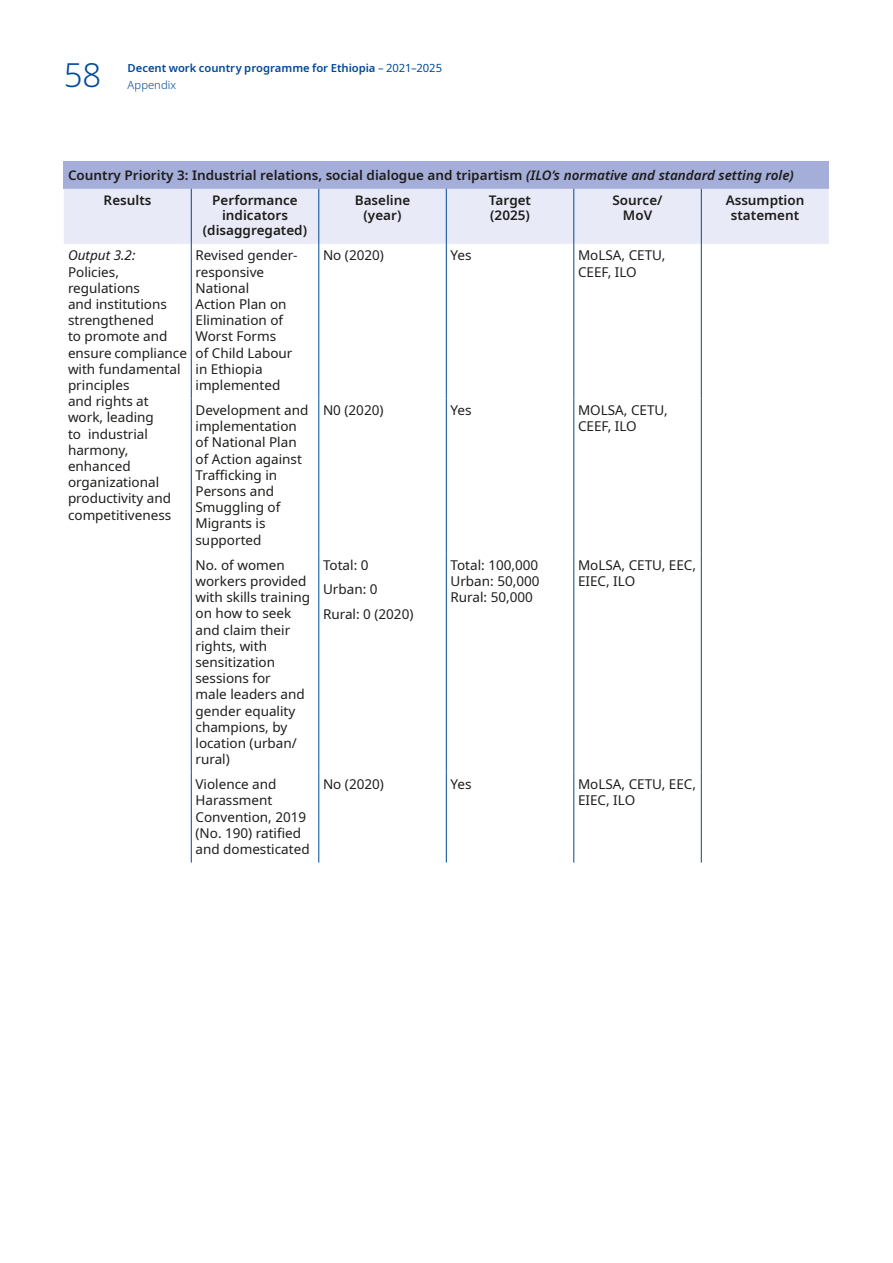
<style>
.page{position:relative;width:893px;height:1263px;background:#fff}
.page>*{position:absolute;margin:0;border:0;box-sizing:border-box;transform-origin:0 0}
.t1{font:300 33px "Noto Sans";color:#00499a}
.t2{font:13.5px/16.2px "Noto Sans";color:#1d1d1b}
.t3{font:600 13.5px/15px "Noto Sans";color:#1d1d1b;text-align:center}
.t4{font:italic 13.5px "Noto Sans";color:#1d1d1b}
.t5{font:600 11.25px/16.8px "Noto Sans";color:#00499a}
.s1{font-weight:400}
.s2{font-weight:300}
.s3{font-style:italic}
</style>
<div class="page">
<div style="left:64px;top:162px;width:765px;height:27px;background:#a5aed9"></div>
<div style="left:64px;top:189px;width:765px;height:55px;background:#e9eaf7"></div>
<hr style="left:191px;top:189px;width:1px;height:55px;background:#00499a">
<hr style="left:319px;top:189px;width:1px;height:55px;background:#00499a">
<hr style="left:446px;top:189px;width:1px;height:55px;background:#00499a">
<hr style="left:574px;top:189px;width:1px;height:55px;background:#00499a">
<hr style="left:701px;top:189px;width:1px;height:55px;background:#00499a">
<hr style="left:319px;top:244px;width:1px;height:154px;background:#00499a">
<hr style="left:446px;top:244px;width:1px;height:154px;background:#00499a">
<hr style="left:574px;top:244px;width:1px;height:154px;background:#00499a">
<hr style="left:701px;top:244px;width:1px;height:154px;background:#00499a">
<hr style="left:319px;top:398px;width:1px;height:155px;background:#00499a">
<hr style="left:446px;top:398px;width:1px;height:155px;background:#00499a">
<hr style="left:574px;top:398px;width:1px;height:155px;background:#00499a">
<hr style="left:701px;top:398px;width:1px;height:155px;background:#00499a">
<hr style="left:319px;top:553px;width:1px;height:220px;background:#00499a">
<hr style="left:446px;top:553px;width:1px;height:220px;background:#00499a">
<hr style="left:574px;top:553px;width:1px;height:220px;background:#00499a">
<hr style="left:701px;top:553px;width:1px;height:220px;background:#00499a">
<hr style="left:319px;top:773px;width:1px;height:89px;background:#00499a">
<hr style="left:446px;top:773px;width:1px;height:89px;background:#00499a">
<hr style="left:574px;top:773px;width:1px;height:89px;background:#00499a">
<hr style="left:701px;top:773px;width:1px;height:89px;background:#00499a">
<hr style="left:191px;top:244px;width:1px;height:154px;background:#00499a">
<hr style="left:191px;top:398px;width:1px;height:155px;background:#00499a">
<hr style="left:191px;top:553px;width:1px;height:220px;background:#00499a">
<hr style="left:191px;top:773px;width:1px;height:89px;background:#00499a">
<h1 class="t1" style="left:64px;top:52px;width:39px">58</h1>
<p class="t5" style="left:128px;top:60px;width:316px">Decent work country programme for Ethiopia <span class="s1">– 2021–2025<br></span><span class="s2">Appendix</span></p>
<p class="t3" style="left:104px;top:163px;width:692px;line-height:25px;text-align:left;text-indent:-36px">Country Priority 3: Industrial relations, social dialogue and tripartism <span class="s3">(ILO’s normative and standard setting role)<br></span>Results</p>
<p class="t3" style="left:203px;top:193px;width:106px">Performance indicators (disaggregated)</p>
<p class="t3" style="left:355px;top:193px;width:57px">Baseline (year)</p>
<p class="t3" style="left:489px;top:193px;width:44px;text-align:left">Target (2025)</p>
<p class="t3" style="left:612px;top:193px;width:52px">Source/<br>MoV</p>
<p class="t3" style="left:726px;top:193px;width:80px">Assumption statement</p>
<p class="t4" style="left:68px;top:246px;width:69px">Output 3.2:</p>
<p class="t2" style="left:68px;top:264px;width:120px">Policies, regulations<br>and institutions strengthened<br>to promote and ensure compliance with fundamental principles<br>and rights at work, leading<br>to industrial harmony, enhanced organizational productivity and competitiveness</p>
<p class="t2" style="left:196px;top:248px;width:104px">Revised gender&shy;responsive<br>National<br>Action Plan on<br>Elimination of<br>Worst Forms<br>of Child Labour in Ethiopia implemented</p>
<p class="t2" style="left:323px;top:248px;width:62px">No (2020)</p>
<p class="t2" style="left:450px;top:248px;width:23px">Yes</p>
<p class="t2" style="left:578px;top:248px;width:89px">MoLSA, CETU,<br>CEEF, ILO</p>
<p class="t2" style="left:196px;top:402px;width:114px">Development and implementation of National Plan of Action against<br>Trafficking in<br>Persons and<br>Smuggling of<br>Migrants is supported</p>
<p class="t2" style="left:323px;top:402px;width:62px">N0 (2020)</p>
<p class="t2" style="left:450px;top:402px;width:23px">Yes</p>
<p class="t2" style="left:578px;top:402px;width:91px">MOLSA, CETU,<br>CEEF, ILO</p>
<p class="t2" style="left:196px;top:557px;width:116px">No. of women workers provided with skills training on how to seek and claim their rights, with sensitization sessions for<br>male leaders and gender equality champions, by location (urban/ rural)</p>
<p class="t2" style="left:323px;top:553px;width:92px;line-height:24.8px">Total: 0<br>Urban: 0<br>Rural: 0 (2020)</p>
<p class="t2" style="left:450px;top:557px;width:91px;text-align:justify">Total: 100,000<br>Urban: 50,000<br>Rural: 50,000</p>
<p class="t2" style="left:578px;top:557px;width:120px">MoLSA, CETU, EEC,<br>EIEC, ILO</p>
<p class="t2" style="left:196px;top:776px;width:116px">Violence and<br>Harassment<br>Convention, 2019 (No. 190) ratified and domesticated</p>
<p class="t2" style="left:323px;top:776px;width:62px">No (2020)</p>
<p class="t2" style="left:450px;top:776px;width:23px">Yes</p>
<p class="t2" style="left:578px;top:776px;width:120px">MoLSA, CETU, EEC,<br>EIEC, ILO</p>
</div>
